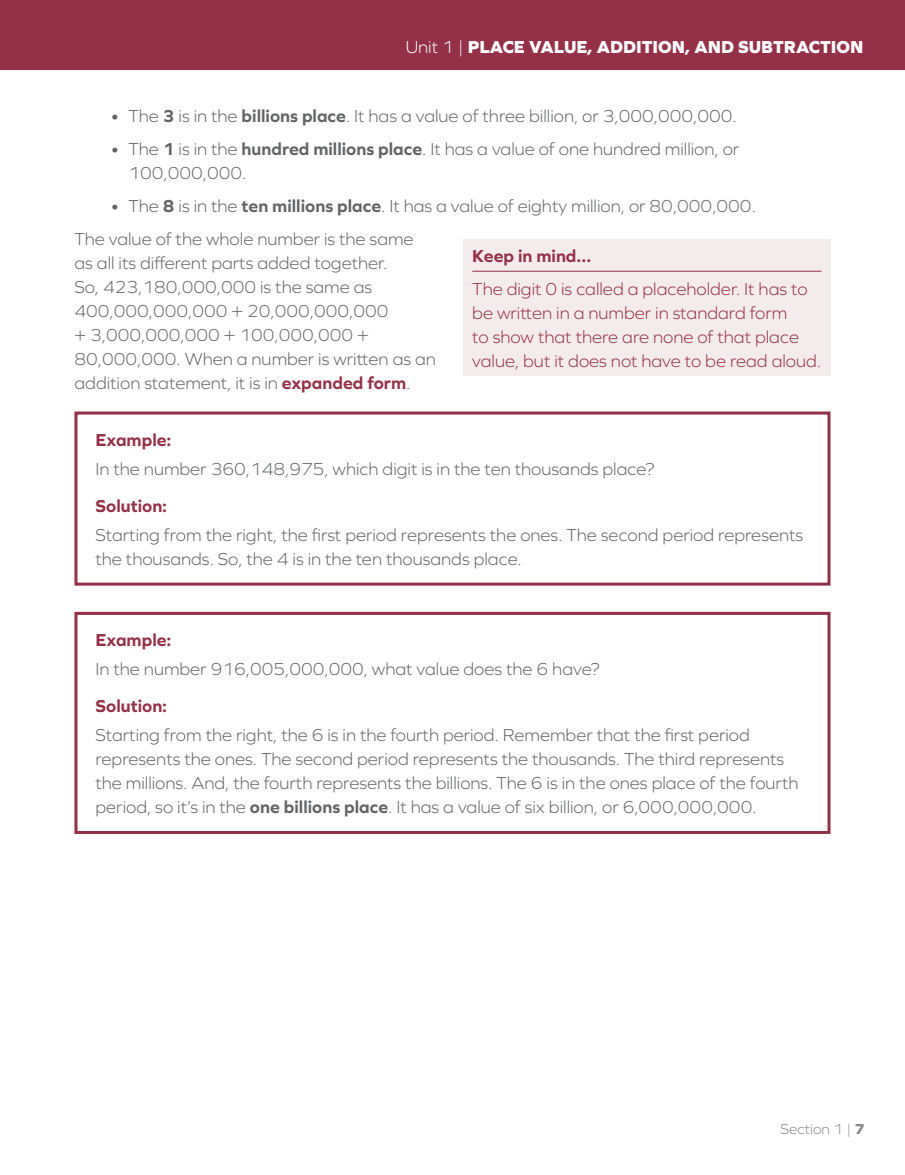
<style>
.page{position:relative;width:905px;height:1175px;background:#fff}
.page>*{position:absolute;margin:0;border:0;box-sizing:border-box;transform-origin:0 0}
.t1{font:300 18px/24px "Graphie";color:#636466}
.t2{font:300 18px/24px "Graphie";color:#943149}
.t3{font:700 18px "Graphie";color:#943149}
.t4{font:800 18px "Graphie";color:#fff}
.t5{font:300 15px "Graphie";color:#87898c}
.s1{font-weight:300}
.s2{font-weight:700}
.s3{font-weight:700;color:#943149}
.s4{font-weight:800}
</style>
<div class="page">
<div style="left:463px;top:239px;width:367px;height:137px;background:#f4ecec"></div>
<hr style="left:472px;top:271px;width:349px;height:1px;background:#943149">
<svg style="left:74px;top:411px;width:757px;height:175px"></svg>
<svg style="left:74px;top:611px;width:757px;height:223px"></svg>
<div style="left:0;top:0;width:904px;height:69px;background:#943149"></div>
<p class="t4" style="left:405px;top:36px;width:459px"><span class="s1">Unit 1 |</span> PLACE VALUE, ADDITION, AND SUBTRACTION</p>
<p class="t1" style="left:110px;top:103px;width:627px">• The <span class="s2">3</span> is in the <span class="s2">billions place</span>. It has a value of three billion, or 3,000,000,000.</p>
<p class="t1" style="left:128px;top:136px;width:612px;text-indent:-18px">• The <span class="s2">1</span> is in the <span class="s2">hundred millions place</span>. It has a value of one hundred million, or<br>100,000,000.</p>
<p class="t1" style="left:74px;top:189px;width:683px;line-height:33px;text-indent:36px">• The <span class="s2">8</span> is in the <span class="s2">ten millions place</span>. It has a value of eighty million, or 80,000,000.<br>The value of the whole number is the same</p>
<p class="t1" style="left:74px;top:250px;width:363px">as all its different parts added together.<br>So, 423,180,000,000 is the same as 400,000,000,000 + 20,000,000,000<br>+ 3,000,000,000 + 100,000,000 + 80,000,000. When a number is written as an addition statement, it is in <span class="s3">expanded form</span>.</p>
<p class="t3" style="left:472px;top:245px;width:121px">Keep in mind...</p>
<p class="t2" style="left:472px;top:276px;width:350px">The digit 0 is called a placeholder. It has to be written in a number in standard form<br>to show that there are none of that place value, but it does not have to be read aloud.</p>
<p class="t3" style="left:95px;top:429px;width:77px">Example:</p>
<p class="t1" style="left:95px;top:456px;width:560px">In the number 360,148,975, which digit is in the ten thousands place?</p>
<p class="t3" style="left:95px;top:495px;width:73px">Solution:</p>
<p class="t1" style="left:95px;top:522px;width:709px">Starting from the right, the first period represents the ones. The second period represents the thousands. So, the 4 is in the ten thousands place.</p>
<p class="t3" style="left:95px;top:629px;width:77px">Example:</p>
<p class="t1" style="left:95px;top:656px;width:506px">In the number 916,005,000,000, what value does the 6 have?</p>
<p class="t3" style="left:95px;top:695px;width:73px">Solution:</p>
<p class="t1" style="left:95px;top:722px;width:704px">Starting from the right, the 6 is in the fourth period. Remember that the first period represents the ones. The second period represents the thousands. The third represents the millions. And, the fourth represents the billions. The 6 is in the ones place of the fourth period, so it’s in the <span class="s2">one billions place</span>. It has a value of six billion, or 6,000,000,000.</p>
<p class="t5" style="left:780px;top:1120px;width:85px">Section 1 | <span class="s4">7</span></p>
</div>
